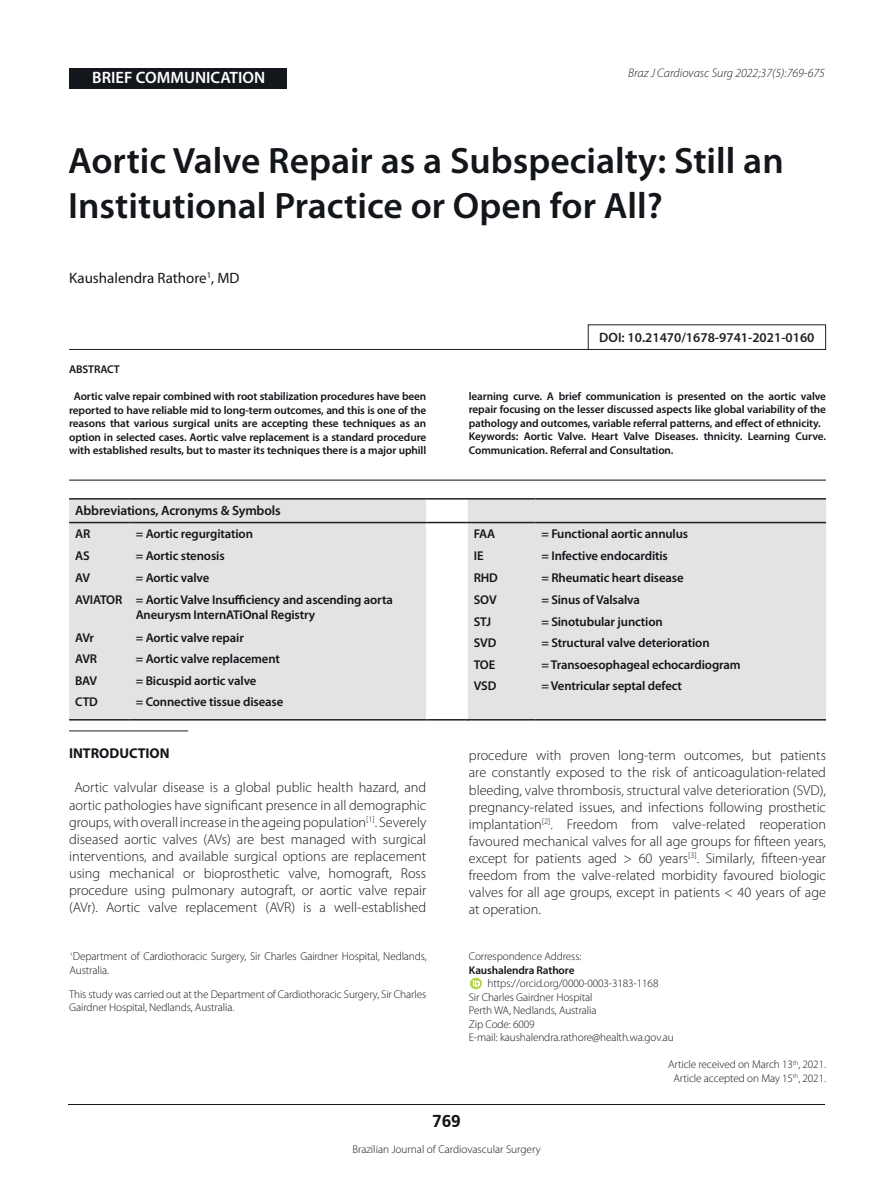
<style>
.page{position:relative;width:893px;height:1191px;background:#fff}
.page>*{position:absolute;margin:0;border:0;box-sizing:border-box;transform-origin:0 0}
.Texto__s{font:600 36.75px/45px "Myriad Pro";color:#13161a}
.t1{font:700 18px "Frutiger";color:#13161a}
.t2{font:600 16.5px "Myriad Pro";color:#fff}
.t3{font:15px "Myriad Pro";color:#13161a}
.Texto__s-2{font:300 14.25px/17.1px "Myriad Pro";color:#13161a;text-align:center}
.Texto__s-3{font:700 14.25px "Myriad Pro";color:#13161a}
.DOI{font:600 13.5px "Myriad Pro";color:#231f20}
.t4{font:600 13.5px "Myriad Pro";letter-spacing:-.01em;color:#13161a}
.t5{font:600 12.75px/15.3px "Myriad Pro";letter-spacing:-.01em;color:#13161a}
.t6{font:italic 300 12.45px "Myriad Pro";color:#231f20}
.abstract2{font:300 11.55px/13.5px "Myriad Pro";letter-spacing:-.01em;color:#13161a}
.Abstract{font:600 11.25px/13.5px "Myriad Pro";letter-spacing:-.01em;color:#13161a;text-align:center}
.abstract2-2{font:300 11.25px/13.5px "Myriad Pro";letter-spacing:-.01em;color:#13161a}
</style>
<div class="page">
<hr style="left:68px;top:1104px;width:757px;height:1px;background:#13161a">
<div style="left:69px;top:68px;width:217px;height:20px;background:#13161a"></div>
<hr style="left:69px;top:349px;width:757px;height:1px;background:#231f20">
<div style="left:588px;top:324px;width:238px;height:26px;border:1px solid #231f20"></div>
<svg style="left:470px;top:977px;width:12px;height:12px"></svg>
<svg style="left:473px;top:979px;width:7px;height:7px"></svg>
<hr style="left:69px;top:479px;width:757px;height:1px;background:#231f20">
<hr style="left:69px;top:730px;width:119px;height:1px;background:#231f20">
<div style="left:69px;top:499px;width:357px;height:220px;background:#e3e3e3"></div>
<svg style="left:426px;top:499px;width:42px;height:25px"></svg>
<hr style="left:69px;top:719px;width:61px;height:1px;background:#231f20">
<hr style="left:130px;top:719px;width:296px;height:1px;background:#231f20">
<hr style="left:426px;top:719px;width:43px;height:1px;background:#231f20">
<hr style="left:69px;top:498px;width:61px;height:1px;background:#231f20">
<hr style="left:130px;top:498px;width:296px;height:1px;background:#231f20">
<hr style="left:426px;top:498px;width:43px;height:1px;background:#231f20">
<hr style="left:69px;top:522px;width:61px;height:1px;background:#231f20">
<hr style="left:130px;top:522px;width:296px;height:1px;background:#231f20">
<hr style="left:426px;top:522px;width:43px;height:1px;background:#231f20">
<div style="left:468px;top:499px;width:358px;height:220px;background:#e3e3e3"></div>
<hr style="left:468px;top:719px;width:67px;height:1px;background:#231f20">
<hr style="left:535px;top:719px;width:291px;height:1px;background:#231f20">
<hr style="left:468px;top:498px;width:67px;height:1px;background:#231f20">
<hr style="left:535px;top:498px;width:291px;height:1px;background:#231f20">
<hr style="left:468px;top:522px;width:67px;height:1px;background:#231f20">
<hr style="left:535px;top:522px;width:291px;height:1px;background:#231f20">
<p class="t2" style="left:92px;top:67px;width:175px">BRIEF COMMUNICATION</p>
<p class="t6" style="left:628px;top:67px;width:198px">Braz J Cardiovasc Surg 2022;37(5):769-675</p>
<p class="Texto__s" style="left:68px;top:137px;width:717px">Aortic Valve Repair as a Subspecialty: Still an<br>Institutional Practice or Open for All?</p>
<p class="t3" style="left:69px;top:269px;width:172px">Kaushalendra Rathore<sup>1</sup>, MD</p>
<p class="DOI" style="left:599px;top:329px;width:217px">DOI: 10.21470/1678-9741-2021-0160</p>
<p class="Abstract" style="left:69px;top:362px;width:52px">ABSTRACT</p>
<p class="Abstract" style="left:69px;top:389px;width:359px">Aortic valve repair combined with root stabilization procedures have been reported to have reliable mid to long-term outcomes, and this is one of the reasons that various surgical units are accepting these techniques as an option in selected cases. Aortic valve replacement is a standard procedure with established results, but to master its techniques there is a major uphill</p>
<p class="Abstract" style="left:469px;top:389px;width:359px;text-align:justify">learning curve. A brief communication is presented on the aortic valve repair focusing on the lesser discussed aspects like global variability of the pathology and outcomes, variable referral patterns, and effect of ethnicity.</p>
<p class="Abstract" style="left:469px;top:429px;width:359px;text-align:left">Keywords: Aortic Valve. Heart Valve Diseases. thnicity. Learning Curve.<br>Communication. Referral and Consultation.</p>
<p class="t4" style="left:75px;top:502px;width:207px">Abbreviations, Acronyms &amp; Symbols</p>
<p class="t5" style="left:75px;top:526px;width:17px">AR</p>
<p class="t5" style="left:136px;top:526px;width:119px">= Aortic regurgitation</p>
<p class="t5" style="left:75px;top:547px;width:16px">AS</p>
<p class="t5" style="left:136px;top:547px;width:90px">= Aortic stenosis</p>
<p class="t5" style="left:75px;top:570px;width:16px">AV</p>
<p class="t5" style="left:136px;top:570px;width:75px">= Aortic valve</p>
<p class="t5" style="left:75px;top:591px;width:49px">AVIATOR</p>
<p class="t5" style="left:136px;top:591px;width:259px">= Aortic Valve Insufficiency and ascending aorta<br>Aneurysm InternATiOnal Registry</p>
<p class="t5" style="left:75px;top:629px;width:21px">AVr</p>
<p class="t5" style="left:136px;top:629px;width:110px">= Aortic valve repair</p>
<p class="t5" style="left:75px;top:651px;width:24px">AVR</p>
<p class="t5" style="left:136px;top:651px;width:146px">= Aortic valve replacement</p>
<p class="t5" style="left:75px;top:672px;width:24px">BAV</p>
<p class="t5" style="left:136px;top:672px;width:122px">= Bicuspid aortic valve</p>
<p class="t5" style="left:75px;top:694px;width:24px">CTD</p>
<p class="t5" style="left:136px;top:694px;width:149px">= Connective tissue disease</p>
<p class="Texto__s-3" style="left:69px;top:745px;width:102px">INTRODUCTION</p>
<p class="Texto__s-2" style="left:69px;top:779px;width:359px">Aortic valvular disease is a global public health hazard, and aortic pathologies have significant presence in all demographic groups, with overall increase in the ageing population<sup>[1]</sup>. Severely diseased aortic valves (AVs) are best managed with surgical interventions, and available surgical options are replacement using mechanical or bioprosthetic valve, homograft, Ross procedure using pulmonary autograft, or aortic valve repair (AVr). Aortic valve replacement (AVR) is a well-established</p>
<p class="abstract2" style="left:70px;top:949px;width:359px"><sup>1</sup>Department of Cardiothoracic Surgery, Sir Charles Gairdner Hospital, Nedlands,<br>Australia.</p>
<p class="abstract2-2" style="left:69px;top:987px;width:359px">This study was carried out at the Department of Cardiothoracic Surgery, Sir Charles<br>Gairdner Hospital, Nedlands, Australia.</p>
<p class="t5" style="left:474px;top:526px;width:23px">FAA</p>
<p class="t5" style="left:541px;top:526px;width:148px">= Functional aortic annulus</p>
<p class="t5" style="left:474px;top:547px;width:11px">IE</p>
<p class="t5" style="left:541px;top:547px;width:128px">= Infective endocarditis</p>
<p class="t5" style="left:474px;top:570px;width:26px">RHD</p>
<p class="t5" style="left:541px;top:570px;width:144px">= Rheumatic heart disease</p>
<p class="t5" style="left:474px;top:591px;width:24px">SOV</p>
<p class="t5" style="left:541px;top:591px;width:100px">= Sinus of Valsalva</p>
<p class="t5" style="left:474px;top:613px;width:19px">STJ</p>
<p class="t5" style="left:541px;top:613px;width:123px">= Sinotubular junction</p>
<p class="t5" style="left:474px;top:635px;width:24px">SVD</p>
<p class="t5" style="left:541px;top:635px;width:170px">= Structural valve deterioration</p>
<p class="t5" style="left:474px;top:656px;width:23px">TOE</p>
<p class="t5" style="left:541px;top:656px;width:201px">= Transoesophageal echocardiogram</p>
<p class="t5" style="left:474px;top:678px;width:24px">VSD</p>
<p class="t5" style="left:541px;top:678px;width:142px">= Ventricular septal defect</p>
<p class="Texto__s-2" style="left:469px;top:747px;width:359px;text-align:justify">procedure with proven long-term outcomes, but patients are constantly exposed to the risk of anticoagulation-related bleeding, valve thrombosis, structural valve deterioration (SVD), pregnancy-related issues, and infections following prosthetic implantation<sup>[2]</sup>. Freedom from valve-related reoperation favoured mechanical valves for all age groups for fifteen years, except for patients aged &gt; 60 years<sup>[3]</sup>. Similarly, fifteen-year freedom from the valve-related morbidity favoured biologic valves for all age groups, except in patients &lt; 40 years of age at operation.</p>
<p class="abstract2-2" style="left:469px;top:949px;width:114px">Correspondence Address:</p>
<p class="Abstract" style="left:469px;top:963px;width:107px">Kaushalendra Rathore</p>
<p class="abstract2-2" style="left:488px;top:976px;width:172px">https://orcid.org/0000-0003-3183-1168</p>
<p class="abstract2-2" style="left:469px;top:990px;width:125px">Sir Charles Gairdner Hospital</p>
<p class="abstract2-2" style="left:469px;top:1003px;width:129px">Perth WA, Nedlands, Australia</p>
<p class="abstract2-2" style="left:469px;top:1017px;width:67px">Zip Code: 6009</p>
<p class="abstract2-2" style="left:469px;top:1030px;width:207px">E-mail: kaushalendra.rathore@health.wa.gov.au</p>
<p class="abstract2-2" style="left:668px;top:1057px;width:159px">Article received on March 13<sup>th</sup>, 2021.</p>
<p class="abstract2-2" style="left:673px;top:1071px;width:154px">Article accepted on May 15<sup>th</sup>, 2021.</p>
<p class="t1" style="left:432px;top:1111px;width:30px">769</p>
<p class="abstract2-2" style="left:352px;top:1142px;width:190px">Brazilian Journal of Cardiovascular Surgery</p>
</div>
